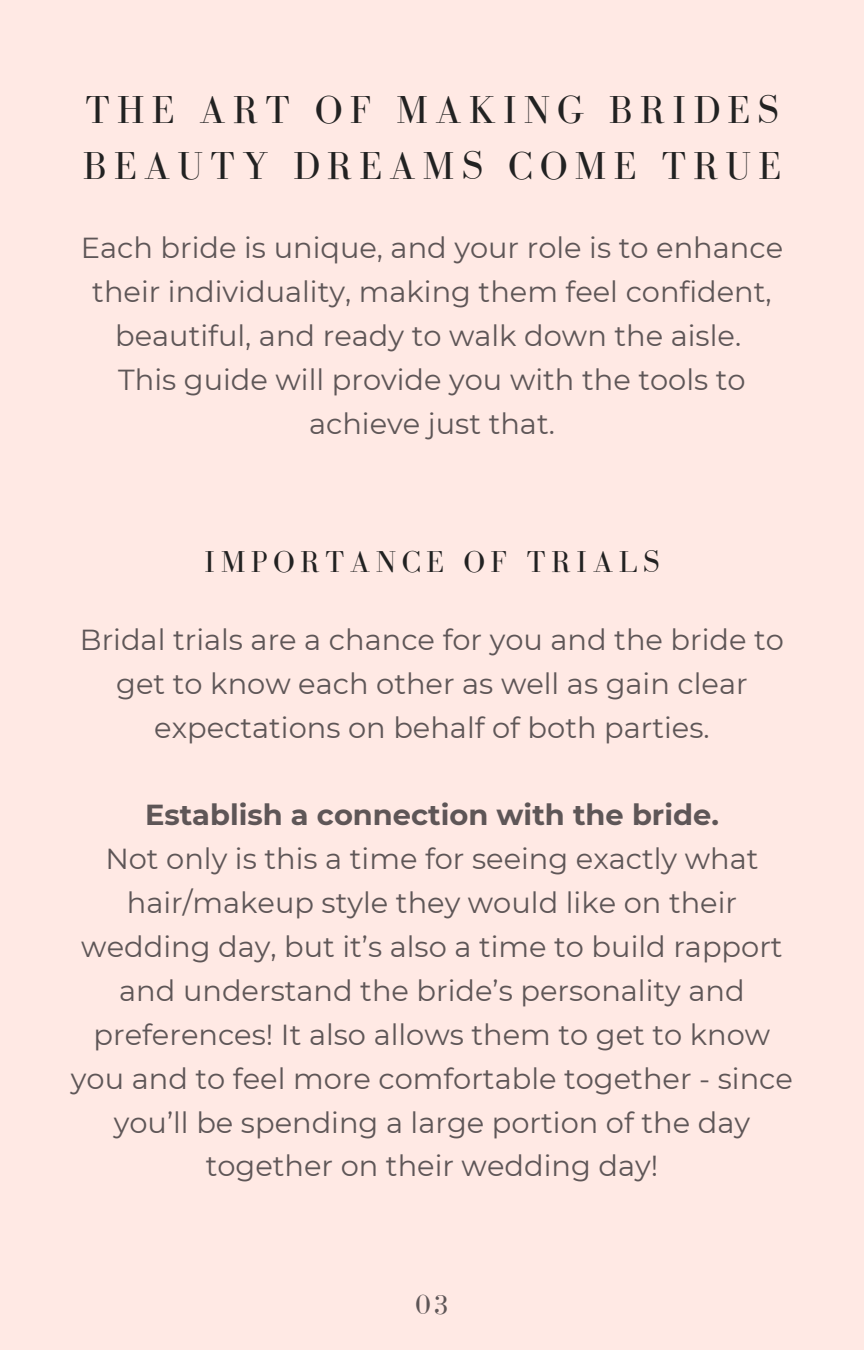
<style>
.page{position:relative;width:864px;height:1350px;background:#ffe9e4}
.page>*{position:absolute;margin:0;border:0;box-sizing:border-box;transform-origin:0 0}
.t1{font:40.05px/55.8px "Bodoni FLF";letter-spacing:.175em;color:#222}
.t2{font:31.05px "Bodoni FLF";letter-spacing:.175em;color:#222}
.t3{font:28.8px/43.9px "Montserrat";color:#5e5657;text-align:center}
.t4{font:700 28.8px "Montserrat";color:#5e5657}
.t5{font:28.35px "Bodoni FLF";color:#5e5657}
</style>
<div class="page">
<h1 class="t1" style="left:83px;top:82px;width:700px">THE ART OF MAKING BRIDES<br>BEAUTY DREAMS COME TRUE</h1>
<p class="t3" style="left:81px;top:226px;width:704px">Each bride is unique, and your role is to enhance their individuality, making them feel confident, beautiful, and ready to walk down the aisle.</p>
<p class="t3" style="left:118px;top:358px;width:629px">This guide will provide you with the tools to achieve just that.</p>
<p class="t2" style="left:204px;top:545px;width:457px">IMPORTANCE OF TRIALS</p>
<p class="t3" style="left:80px;top:618px;width:706px">Bridal trials are a chance for you and the bride to get to know each other as well as gain clear expectations on behalf of both parties.</p>
<p class="t4" style="left:145px;top:798px;width:575px">Establish a connection with the bride.</p>
<p class="t3" style="left:71px;top:837px;width:724px">Not only is this a time for seeing exactly what hair/makeup style they would like on their wedding day, but it’s also a time to build rapport and understand the bride’s personality and preferences! It also allows them to get to know you and to feel more comfortable together - since you’ll be spending a large portion of the day together on their wedding day!</p>
<h2 class="t5" style="left:415px;top:1289px;width:34px">03</h2>
</div>
